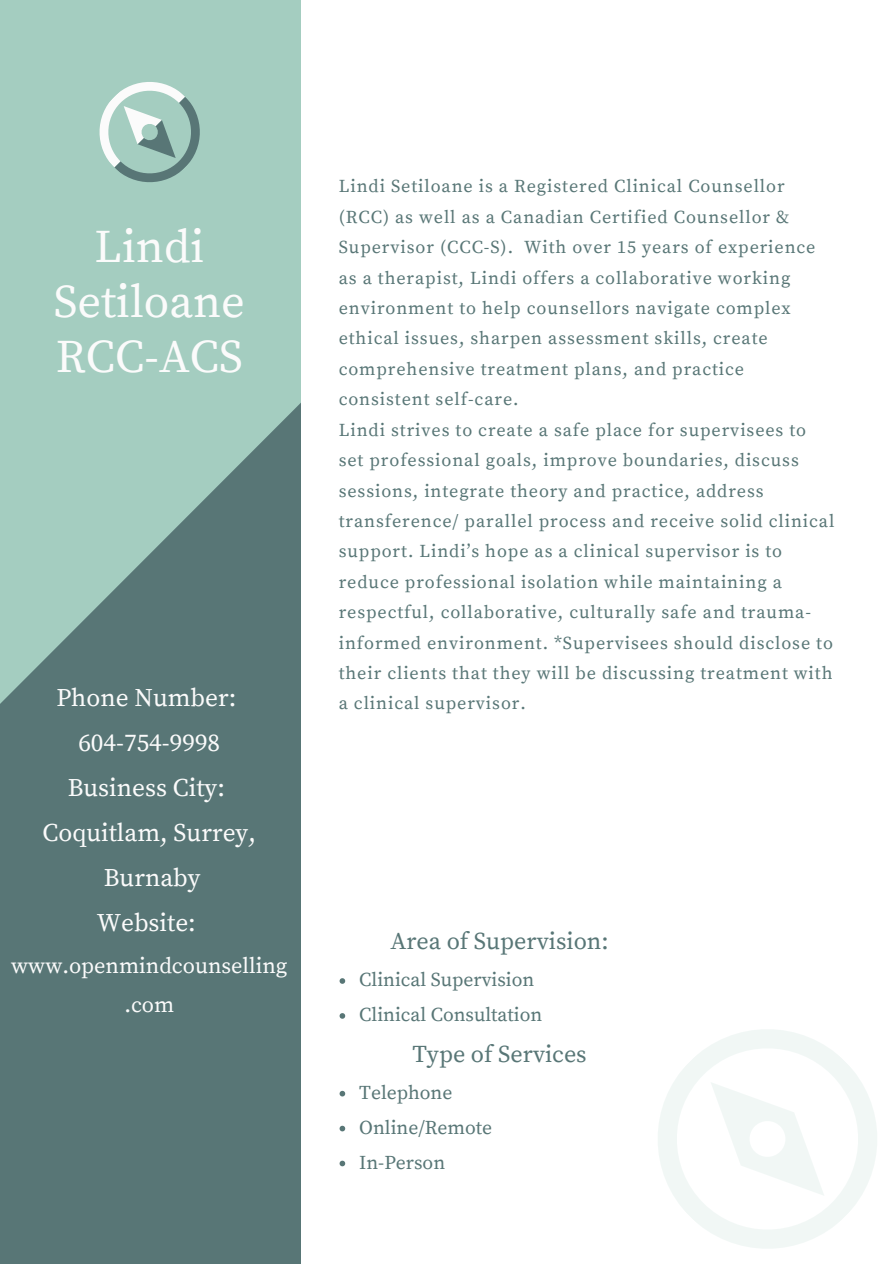
<style>
.page{position:relative;width:894px;height:1264px;background:#fff}
.page>*{position:absolute;margin:0;border:0;box-sizing:border-box;transform-origin:0 0}
.t1{font:46.35px/55.2px "Source Serif Pro";color:#fbfbfb;text-align:center}
.t2{font:25.2px/45px "Source Serif Pro";color:#fbfbfb;text-align:center}
.t3{font:24px "Source Serif Pro";color:#587676}
.t4{font:22.2px/39.5px "Source Serif Pro";color:#fbfbfb;text-align:center}
.t5{font:19.5px "Source Serif Pro";color:#587676}
.t6{font:18px/30.5px "Source Serif Pro";letter-spacing:.05em;color:#587676}
</style>
<div class="page">
<svg style="left:0;top:0;width:301px;height:1263px;background:#779a94"></svg>
<svg style="left:79px;top:61px;width:141px;height:142px;background:#a5c9be"></svg>
<svg style="left:658px;top:1030px;width:219px;height:218px"></svg>
<svg style="left:339px;top:978px;width:6px;height:5px"></svg>
<svg style="left:339px;top:1013px;width:6px;height:5px"></svg>
<svg style="left:339px;top:1090px;width:6px;height:6px"></svg>
<svg style="left:339px;top:1125px;width:6px;height:6px"></svg>
<svg style="left:339px;top:1160px;width:6px;height:6px"></svg>
<p class="t1" style="left:54px;top:221px;width:192px">Lindi<br>Setiloane</p>
<p class="t1" style="left:56px;top:331px;width:188px">RCC-ACS</p>
<p class="t6" style="left:338px;top:172px;width:478px">Lindi Setiloane is a Registered Clinical Counsellor (RCC) as well as a Canadian Certified Counsellor &amp; Supervisor (CCC-S). With over 15 years of experience as a therapist, Lindi offers a collaborative working environment to help counsellors navigate complex ethical issues, sharpen assessment skills, create comprehensive treatment plans, and practice consistent self-care.</p>
<p class="t6" style="left:338px;top:415px;width:497px">Lindi strives to create a safe place for supervisees to set professional goals, improve boundaries, discuss sessions, integrate theory and practice, address transference/ parallel process and receive solid clinical support. Lindi’s hope as a clinical supervisor is to reduce professional isolation while maintaining a respectful, collaborative, culturally safe and trauma&shy;informed environment. *Supervisees should disclose to their clients that they will be discussing treatment with</p>
<p class="t2" style="left:56px;top:676px;width:181px">Phone Number:</p>
<p class="t6" style="left:338px;top:689px;width:188px">a clinical supervisor.</p>
<p class="t2" style="left:78px;top:721px;width:143px">604-754-9998</p>
<p class="t2" style="left:68px;top:766px;width:159px">Business City:</p>
<p class="t2" style="left:43px;top:811px;width:215px">Coquitlam, Surrey,<br>Burnaby</p>
<p class="t2" style="left:97px;top:901px;width:100px">Website:</p>
<p class="t4" style="left:11px;top:946px;width:277px">www.openmindcounselling .com</p>
<p class="t3" style="left:390px;top:926px;width:220px">Area of Supervision:</p>
<p class="t5" style="left:359px;top:968px;width:176px">Clinical Supervision</p>
<p class="t5" style="left:359px;top:1003px;width:184px">Clinical Consultation</p>
<p class="t3" style="left:412px;top:1039px;width:176px">Type of Services</p>
<p class="t5" style="left:359px;top:1080px;width:95px">Telephone</p>
<p class="t5" style="left:359px;top:1115px;width:134px">Online/Remote</p>
<p class="t5" style="left:359px;top:1150px;width:87px">In-Person</p>
</div>
